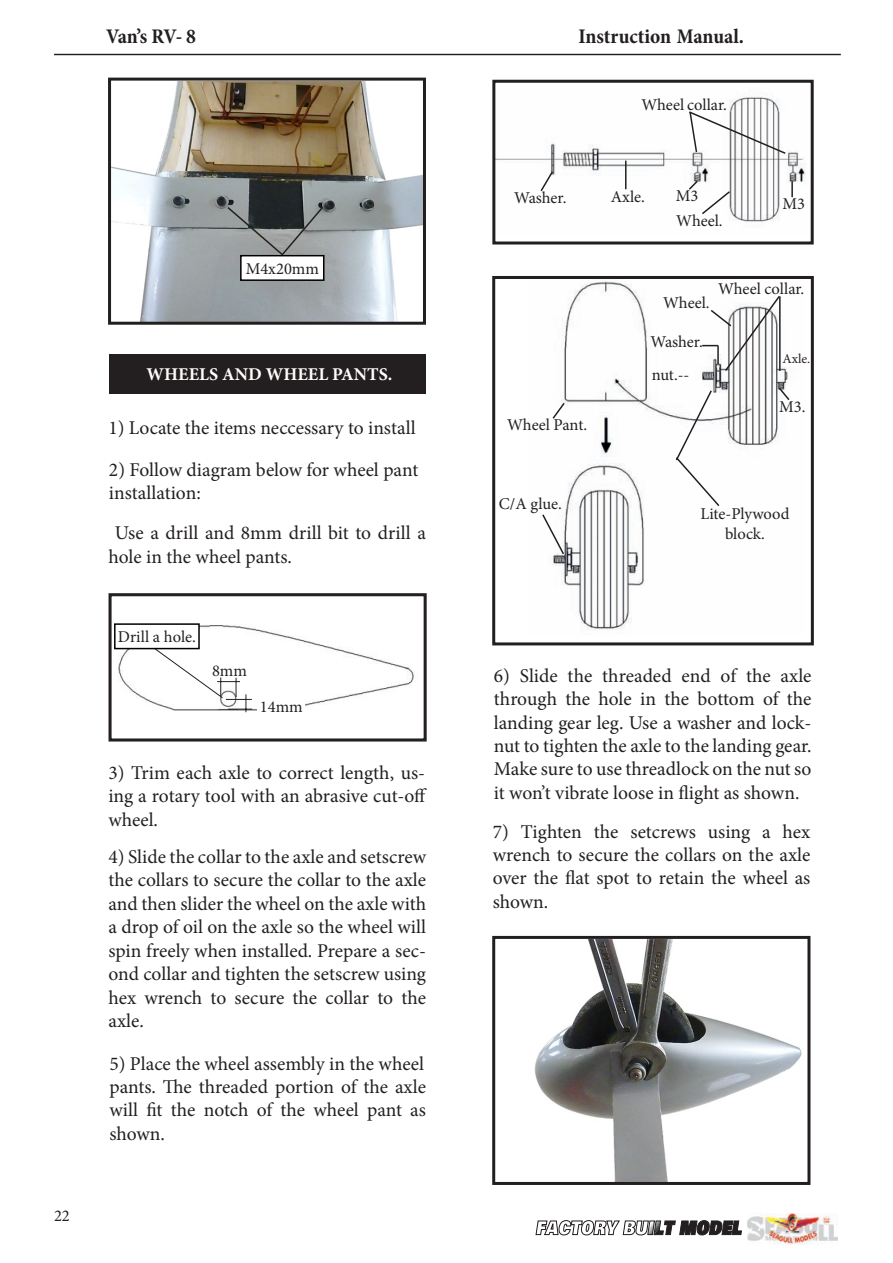
<style>
.page{position:relative;width:893px;height:1263px;background:#fff}
.page>*{position:absolute;margin:0;border:0;box-sizing:border-box;transform-origin:0 0}
.t1{font:700 condensed 21px "Minion Pro";letter-spacing:-.005em;color:#231f20}
.t2{font:19.5px/23.4px "Minion Pro";color:#231f20;text-align:justify}
.t3{font:700 18px "Minion Pro";color:#fffefc}
.t4{font:16.5px/33.9px "Minion Pro";color:#231f20}
.t5{font:13.5px "Minion Pro";color:#231f20}
</style>
<div class="page">
<hr style="left:54px;top:54px;width:787px;height:1px;background:#231f20">
<svg style="left:536px;top:1220px;width:206px;height:15px"></svg>
<img style="left:748px;top:1213px;width:89px;height:31px">
<img style="left:112px;top:82px;width:310px;height:239px">
<div style="left:108px;top:78px;width:318px;height:247px;border:3px solid #231f20"></div>
<div style="left:241px;top:256px;width:83px;height:24px;background:#fff"></div>
<div style="left:240px;top:255px;width:84px;height:26px;border:2px solid #000"></div>
<svg style="left:226px;top:205px;width:99px;height:52px;background:#757979"></svg>
<div style="left:109px;top:354px;width:317px;height:39px;background:#231f20"></div>
<img style="left:108px;top:613px;width:306px;height:109px">
<div style="left:109px;top:593px;width:318px;height:148px;border:3px solid #241f21"></div>
<svg style="left:151px;top:646px;width:101px;height:66px"></svg>
<div style="left:115px;top:624px;width:84px;height:25px;background:#fff"></div>
<div style="left:114px;top:623px;width:86px;height:26px;border:2px solid #000"></div>
<div style="left:206px;top:663px;width:47px;height:14px;background:#fff"></div>
<div style="left:258px;top:698px;width:47px;height:14px;background:#fff"></div>
<img style="left:496px;top:93px;width:310px;height:129px">
<div style="left:492px;top:80px;width:322px;height:164px;border:3px solid #231f20"></div>
<svg style="left:687px;top:110px;width:100px;height:45px"></svg>
<svg style="left:791px;top:181px;width:2px;height:16px"></svg>
<svg style="left:687px;top:179px;width:45px;height:37px"></svg>
<svg style="left:625px;top:161px;width:1px;height:28px"></svg>
<svg style="left:539px;top:170px;width:15px;height:23px"></svg>
<img style="left:552px;top:281px;width:236px;height:349px">
<div style="left:492px;top:276px;width:322px;height:369px;border:3px solid #231f20"></div>
<svg style="left:777px;top:386px;width:13px;height:16px"></svg>
<svg style="left:702px;top:294px;width:79px;height:79px"></svg>
<svg style="left:542px;top:513px;width:23px;height:43px"></svg>
<svg style="left:552px;top:401px;width:14px;height:19px"></svg>
<svg style="left:674px;top:389px;width:47px;height:119px"></svg>
<img style="left:534px;top:940px;width:268px;height:241px">
<div style="left:492px;top:936px;width:318px;height:249px;border:3px solid #231f20"></div>
<p class="t4" style="left:54px;top:1199px;width:17px">22</p>
<p class="t1" style="left:106px;top:22px;width:91px">Van’s RV- 8</p>
<p class="t1" style="left:578px;top:22px;width:167px">Instruction Manual.</p>
<p class="t4" style="left:246px;top:252px;width:75px">M4x20mm</p>
<p class="t3" style="left:147px;top:362px;width:247px">WHEELS AND WHEEL PANTS.</p>
<p class="t2" style="left:108px;top:416px;width:309px">1) Locate the items neccessary to install</p>
<p class="t2" style="left:109px;top:458px;width:311px">2) Follow diagram below for wheel pant installation:</p>
<p class="t2" style="left:108px;top:522px;width:319px;text-indent:7px">Use a drill and 8mm drill bit to drill a hole in the wheel pants.</p>
<p class="t4" style="left:118px;top:620px;width:79px">Drill a hole.</p>
<p class="t4" style="left:212px;top:654px;width:36px">8mm</p>
<p class="t4" style="left:260px;top:689px;width:44px">14mm</p>
<p class="t2" style="left:108px;top:761px;width:320px">3) Trim each axle to correct length, us&shy;ing a rotary tool with an abrasive cut-off wheel.</p>
<p class="t2" style="left:108px;top:845px;width:319px">4) Slide the collar to the axle and setscrew the collars to secure the collar to the axle and then slider the wheel on the axle with a drop of oil on the axle so the wheel will spin freely when installed. Prepare a sec&shy;ond collar and tighten the setscrew using hex wrench to secure the collar to the axle.</p>
<p class="t2" style="left:109px;top:1052px;width:318px">5) Place the wheel assembly in the wheel pants. The threaded portion of the axle will fit the notch of the wheel pant as shown.</p>
<p class="t4" style="left:641px;top:88px;width:87px">Wheel collar.</p>
<p class="t4" style="left:514px;top:181px;width:54px">Washer.</p>
<p class="t4" style="left:611px;top:180px;width:35px">Axle.</p>
<p class="t4" style="left:676px;top:179px;width:24px">M3</p>
<p class="t4" style="left:676px;top:204px;width:48px">Wheel.</p>
<p class="t4" style="left:782px;top:187px;width:24px">M3</p>
<p class="t4" style="left:507px;top:408px;width:81px">Wheel Pant.</p>
<p class="t4" style="left:499px;top:486px;width:64px">C/A glue.</p>
<p class="t4" style="left:663px;top:286px;width:48px">Wheel.</p>
<p class="t4" style="left:718px;top:272px;width:88px">Wheel collar.</p>
<p class="t4" style="left:651px;top:324px;width:54px">Washer. nut.--</p>
<p class="t5" style="left:782px;top:349px;width:29px">Axle.</p>
<p class="t4" style="left:779px;top:390px;width:28px">M3.</p>
<p class="t4" style="left:700px;top:504px;width:91px;line-height:19.8px;text-align:center">Lite-Plywood block.</p>
<p class="t2" style="left:494px;top:664px;width:319px">6) Slide the threaded end of the axle through the hole in the bottom of the landing gear leg. Use a washer and lock&shy;nut to tighten the axle to the landing gear.<br>Make sure to use threadlock on the nut so it won’t vibrate loose in flight as shown.</p>
<p class="t2" style="left:493px;top:820px;width:319px">7) Tighten the setcrews using a hex wrench to secure the collars on the axle over the flat spot to retain the wheel as shown.</p>
</div>
